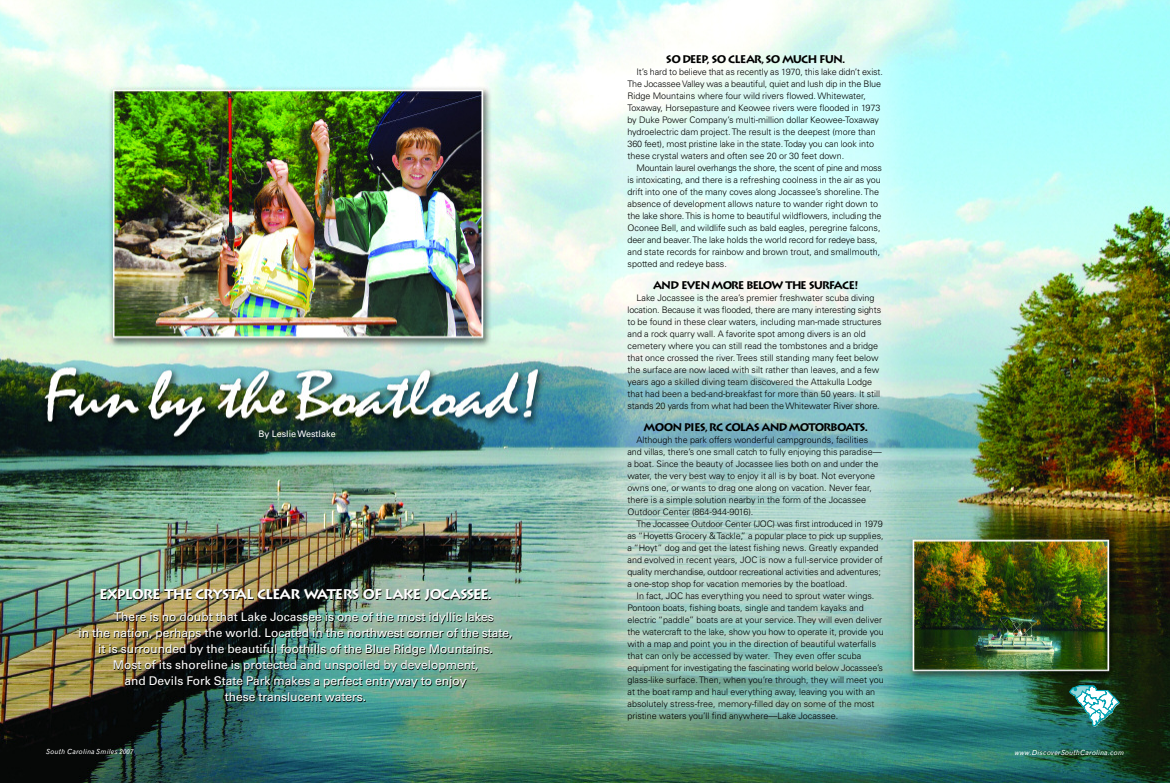
<style>
.page{position:relative;width:1170px;height:783px;background:#fff}
.page>*{position:absolute;margin:0;border:0;box-sizing:border-box;transform-origin:0 0}
.t1{font:700 14px "Lithos";letter-spacing:-.075em;color:#fff}
.t2{font:12px "Univers";color:#fff}
.t3{font:700 11px "Lithos";letter-spacing:-.08em;color:#000}
.t4{font:300 9px/12px "Univers";color:#000}
.t5{font:9px "Univers";color:#fff}
.t6{font:italic 7px "Grotesque";letter-spacing:.02em;color:#fff}
</style>
<div class="page">
<img style="left:0;top:0;width:1170px;height:783px">
<svg style="left:1069px;top:685px;width:51px;height:42px"></svg>
<p class="t5" style="left:259px;top:431px;width:79px">By Leslie Westlake</p>
<h1 class="t1" style="left:99px;top:586px;width:394px">EXPLORE THE CRYSTAL CLEAR WATERS OF LAKE JOCASSEE.</h1>
<h2 class="t2" style="left:114px;top:612px;width:381px">There is no doubt that Lake Jocassee is one of the most idyllic lakes</h2>
<h2 class="t2" style="left:79px;top:628px;width:435px">in the nation, perhaps the world. Located in the northwest corner of the state,</h2>
<h2 class="t2" style="left:98px;top:644px;width:396px">it is surrounded by the beautiful foothills of the Blue Ridge Mountains.</h2>
<h2 class="t2" style="left:113px;top:660px;width:367px">Most of its shoreline is protected and unspoiled by development,</h2>
<h2 class="t2" style="left:125px;top:676px;width:344px">and Devils Fork State Park makes a perfect entryway to enjoy</h2>
<h2 class="t2" style="left:225px;top:692px;width:143px">these translucent waters.</h2>
<p class="t3" style="left:666px;top:53px;width:181px">SO DEEP, SO CLEAR, SO MUCH FUN.</p>
<p class="t4" style="left:628px;top:67px;width:257px;text-indent:9px">It’s hard to believe that as recently as 1970, this lake didn’t exist.<br>The Jocassee Valley was a beautiful, quiet and lush dip in the Blue Ridge Mountains where four wild rivers flowed. Whitewater, Toxaway, Horsepasture and Keowee rivers were flooded in 1973 by Duke Power Company’s multi-million dollar Keowee-Toxaway hydroelectric dam project. The result is the deepest (more than 360 feet), most pristine lake in the state. Today you can look into these crystal waters and often see 20 or 30 feet down.</p>
<p class="t4" style="left:628px;top:163px;width:256px;text-indent:9px">Mountain laurel overhangs the shore, the scent of pine and moss is intoxicating, and there is a refreshing coolness in the air as you drift into one of the many coves along Jocassee’s shoreline. The absence of development allows nature to wander right down to the lake shore. This is home to beautiful wildflowers, including the Oconee Bell, and wildlife such as bald eagles, peregrine falcons, deer and beaver. The lake holds the world record for redeye bass, and state records for rainbow and brown trout, and smallmouth, spotted and redeye bass.</p>
<p class="t3" style="left:653px;top:279px;width:207px">AND EVEN MORE BELOW THE SURFACE!</p>
<p class="t4" style="left:628px;top:293px;width:256px;text-indent:9px">Lake Jocassee is the area’s premier freshwater scuba diving location. Because it was flooded, there are many interesting sights to be found in these clear waters, including man-made structures and a rock quarry wall. A favorite spot among divers is an old cemetery where you can still read the tombstones and a bridge that once crossed the river. Trees still standing many feet below the surface are now laced with silt rather than leaves, and a few years ago a skilled diving team discovered the Attakulla Lodge that had been a bed-and-breakfast for more than 50 years. It still stands 20 yards from what had been the Whitewater River shore.</p>
<p class="t3" style="left:643px;top:421px;width:226px">MOON PIES, RC COLAS AND MOTORBOATS.</p>
<p class="t4" style="left:628px;top:435px;width:256px;text-indent:9px">Although the park offers wonderful campgrounds, facilities and villas, there’s one small catch to fully enjoying this paradise— a boat. Since the beauty of Jocassee lies both on and under the water, the very best way to enjoy it all is by boat. Not everyone owns one, or wants to drag one along on vacation. Never fear, there is a simple solution nearby in the form of the Jocassee Outdoor Center (864-944-9016).</p>
<p class="t4" style="left:628px;top:519px;width:258px;text-indent:9px">The Jocassee Outdoor Center (JOC) was first introduced in 1979 as “Hoyetts Grocery &amp; Tackle,” a popular place to pick up supplies, a “Hoyt” dog and get the latest fishing news. Greatly expanded and evolved in recent years, JOC is now a full-service provider of quality merchandise, outdoor recreational activities and adventures; a one-stop shop for vacation memories by the boatload.</p>
<p class="t4" style="left:628px;top:591px;width:258px;text-indent:9px">In fact, JOC has everything you need to sprout water wings.<br>Pontoon boats, fishing boats, single and tandem kayaks and electric “paddle” boats are at your service. They will even deliver the watercraft to the lake, show you how to operate it, provide you with a map and point you in the direction of beautiful waterfalls that can only be accessed by water. They even offer scuba equipment for investigating the fascinating world below Jocassee’s glass-like surface. Then, when you’re through, they will meet you at the boat ramp and haul everything away, leaving you with an absolutely stress-free, memory-filled day on some of the most pristine waters you’ll find anywhere—Lake Jocassee.</p>
<p class="t6" style="left:46px;top:749px;width:89px">South Carolina Smiles 2007</p>
<p class="t6" style="left:1014px;top:750px;width:111px">www.DiscoverSouthCarolina.com</p>
</div>
